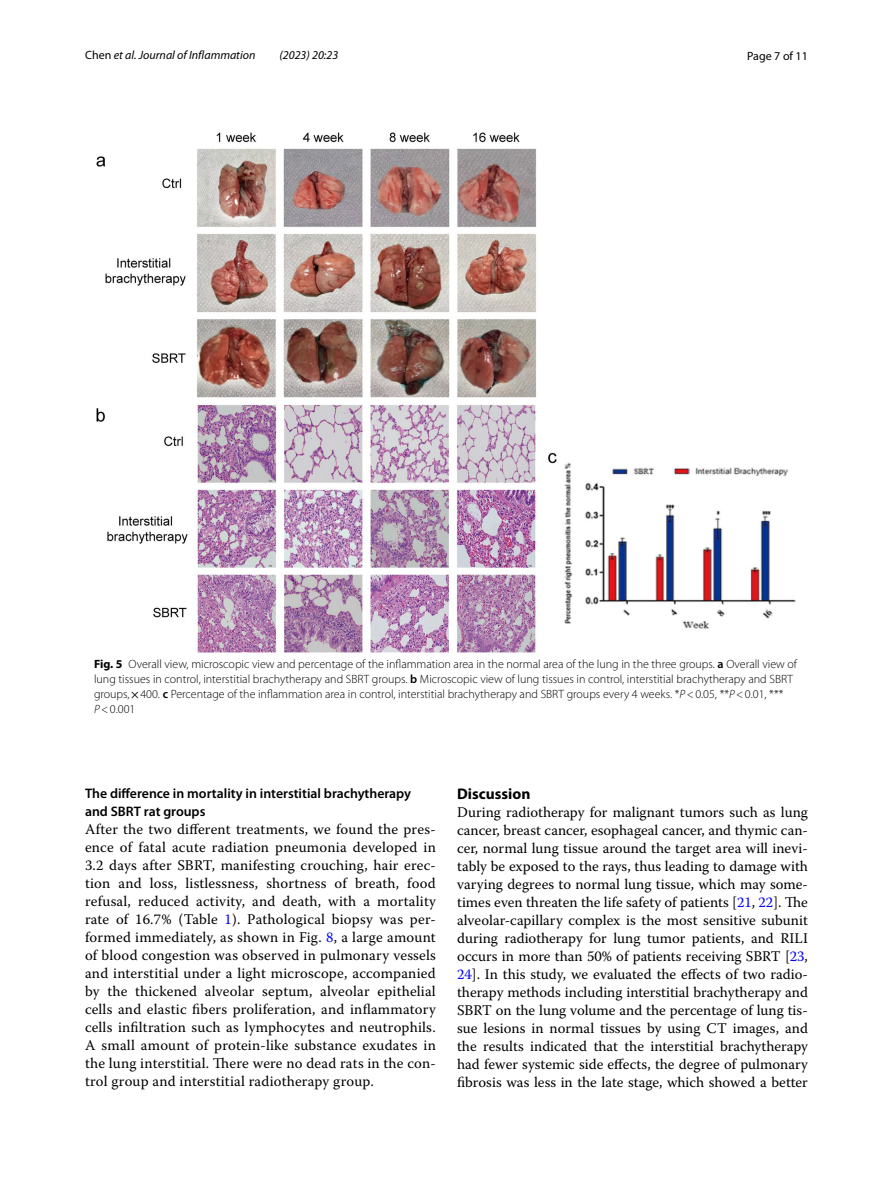
<style>
.page{position:relative;width:893px;height:1187px;background:#fff}
.page>*{position:absolute;margin:0;border:0;box-sizing:border-box;transform-origin:0 0}
.t1{font:700 15.45px "Myriad Pro";color:#000}
.t2{font:14.7px/18px "Warnock Pro";letter-spacing:.01em;color:#000;text-align:justify}
.t3{font:600 13.8px/18px "Myriad Pro";color:#000}
.t4{font:300 12px/15px "Myriad Pro";color:#000}
.t5{font:italic 12px "Myriad Pro";color:#000}
.t6{font:12px "Myriad Pro";color:#000}
.s1{font-style:normal}
.s2{font-weight:700}
.s3{font-weight:600}
.s4{font-family:"STIX";font-weight:400}
.s5{font-style:italic}
.s6{color:#00f}
</style>
<div class="page">
<img style="left:96px;top:133px;width:700px;height:520px">
<p class="t5" style="left:85px;top:48px;width:172px"><span class="s1">Chen</span> et al. Journal of Inflammation</p>
<p class="t5" style="left:280px;top:48px;width:60px">(2023) 20:23</p>
<p class="t6" style="left:747px;top:48px;width:62px">Page 7 of 11</p>
<p class="t4" style="left:94px;top:656px;width:705px"><span class="s2">Fig. 5</span> Overall view, microscopic view and percentage of the inflammation area in the normal area of the lung in the three groups. <span class="s3">a</span> Overall view of lung tissues in control, interstitial brachytherapy and SBRT groups. <span class="s3">b</span> Microscopic view of lung tissues in control, interstitial brachytherapy and SBRT groups,<span class="s4">×</span>400. <span class="s3">c</span> Percentage of the inflammation area in control, interstitial brachytherapy and SBRT groups every 4 weeks. *<span class="s5">P</span>&lt;0.05, **<span class="s5">P</span>&lt;0.01, *** <span class="s5">P</span>&lt;0.001</p>
<p class="t3" style="left:85px;top:784px;width:328px">The difference in mortality in interstitial brachytherapy and SBRT rat groups</p>
<p class="t2" style="left:85px;top:820px;width:352px">After the two different treatments, we found the pres&shy;ence of fatal acute radiation pneumonia developed in 3.2 days after SBRT, manifesting crouching, hair erec&shy;tion and loss, listlessness, shortness of breath, food refusal, reduced activity, and death, with a mortality rate of 16.7% (Table <span class="s6">1</span>). Pathological biopsy was per&shy;formed immediately, as shown in Fig. <span class="s6">8</span>, a large amount of blood congestion was observed in pulmonary vessels and interstitial under a light microscope, accompanied by the thickened alveolar septum, alveolar epithelial cells and elastic fibers proliferation, and inflammatory cells infiltration such as lymphocytes and neutrophils.<br>A small amount of protein-like substance exudates in the lung interstitial. There were no dead rats in the con&shy;trol group and interstitial radiotherapy group.</p>
<p class="t1" style="left:457px;top:783px;width:75px">Discussion</p>
<p class="t2" style="left:457px;top:803px;width:352px">During radiotherapy for malignant tumors such as lung cancer, breast cancer, esophageal cancer, and thymic can&shy;cer, normal lung tissue around the target area will inevi&shy;tably be exposed to the rays, thus leading to damage with varying degrees to normal lung tissue, which may some&shy;times even threaten the life safety of patients [<span class="s6">21</span>, <span class="s6">22</span>]. The alveolar-capillary complex is the most sensitive subunit during radiotherapy for lung tumor patients, and RILI occurs in more than 50% of patients receiving SBRT [<span class="s6">23</span>, <span class="s6">24</span>]. In this study, we evaluated the effects of two radio&shy;therapy methods including interstitial brachytherapy and SBRT on the lung volume and the percentage of lung tis&shy;sue lesions in normal tissues by using CT images, and the results indicated that the interstitial brachytherapy had fewer systemic side effects, the degree of pulmonary fibrosis was less in the late stage, which showed a better</p>
</div>
